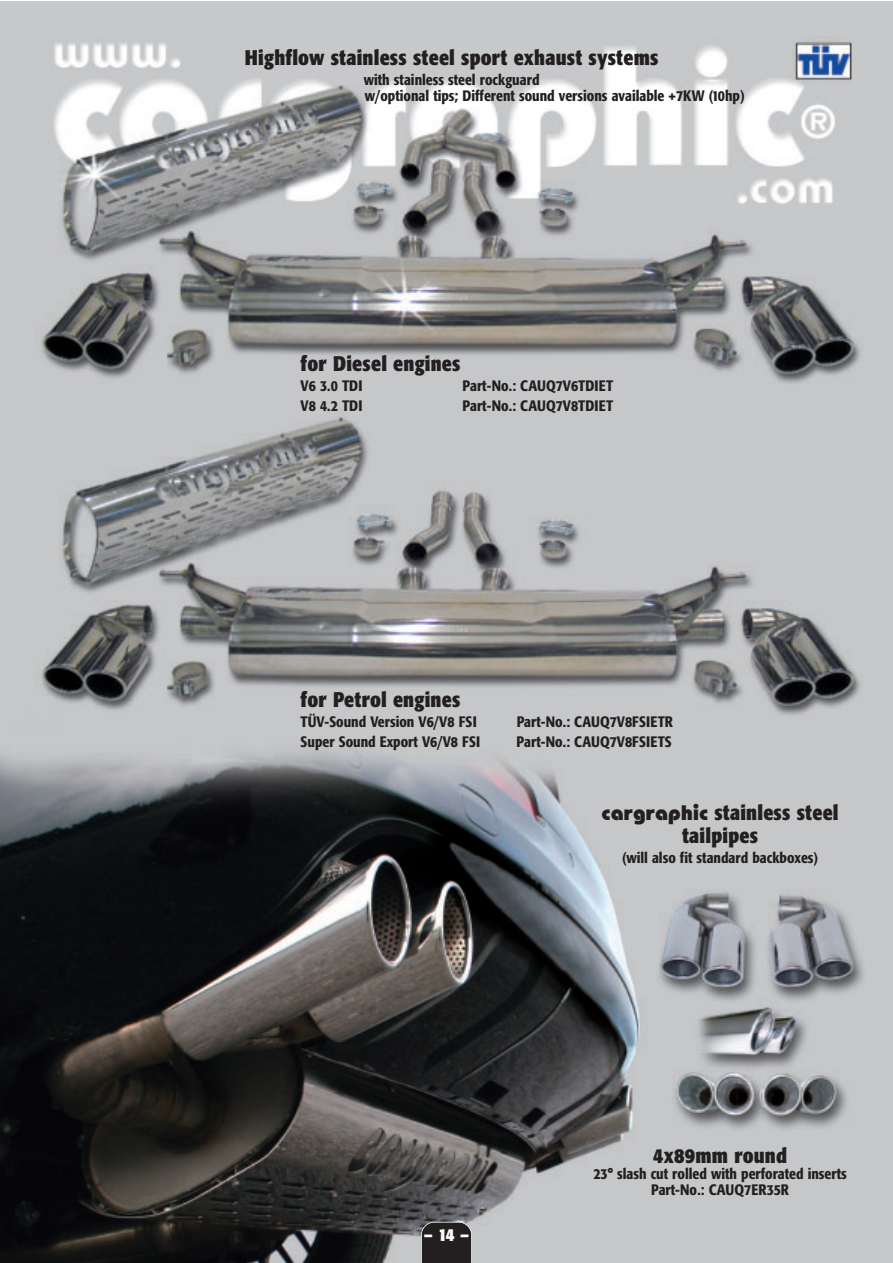
<style>
.page{position:relative;width:893px;height:1263px;background:#fff}
.page>*{position:absolute;margin:0;border:0;box-sizing:border-box;transform-origin:0 0}
.t1{font:700 21px/22.5px "Formata Condensed BQ";letter-spacing:.01em;color:#231f20;text-align:center}
.t2{font:700 18px "Formata Condensed BQ";color:#fff}
.t3{font:500 15px/15.8px "Formata Condensed BQ";color:#231f20}
.s1{font-family:"Bauhaus";font-weight:800}
</style>
<div class="page">
<img style="left:0;top:1px;width:892px;height:1262px">
<svg style="left:421px;top:1222px;width:51px;height:41px;background:#302c2d"></svg>
<h1 class="t1" style="left:245px;top:49px;width:415px">Highflow stainless steel sport exhaust systems</h1>
<p class="t3" style="left:364px;top:74px;width:382px">with stainless steel rockguard<br>w/optional tips; Different sound versions available +7KW (10hp)</p>
<h1 class="t1" style="left:301px;top:354px;width:161px">for Diesel engines</h1>
<p class="t3" style="left:301px;top:379px;width:63px">V6 3.0 TDI</p>
<p class="t3" style="left:463px;top:379px;width:152px">Part-No.: CAUQ7V6TDIET</p>
<p class="t3" style="left:301px;top:399px;width:63px">V8 4.2 TDI</p>
<p class="t3" style="left:463px;top:399px;width:152px">Part-No.: CAUQ7V8TDIET</p>
<h1 class="t1" style="left:301px;top:691px;width:161px">for Petrol engines</h1>
<p class="t3" style="left:301px;top:716px;width:178px">TÜV-Sound Version V6/V8 FSI</p>
<p class="t3" style="left:517px;top:716px;width:158px">Part-No.: CAUQ7V8FSIETR</p>
<p class="t3" style="left:301px;top:736px;width:181px">Super Sound Export V6/V8 FSI</p>
<p class="t3" style="left:517px;top:736px;width:157px">Part-No.: CAUQ7V8FSIETS</p>
<h1 class="t1" style="left:602px;top:804px;width:238px"><span class="s1">cargraphic</span> stainless steel tailpipes</h1>
<p class="t3" style="left:622px;top:851px;width:198px">(will also fit standard backboxes)</p>
<p class="t2" style="left:424px;top:1227px;width:47px">– 14 –</p>
<h1 class="t1" style="left:653px;top:1146px;width:135px">4x89mm round</h1>
<p class="t3" style="left:593px;top:1167px;width:255px;text-align:center">23° slash cut rolled with perforated inserts<br>Part-No.: CAUQ7ER35R</p>
</div>
